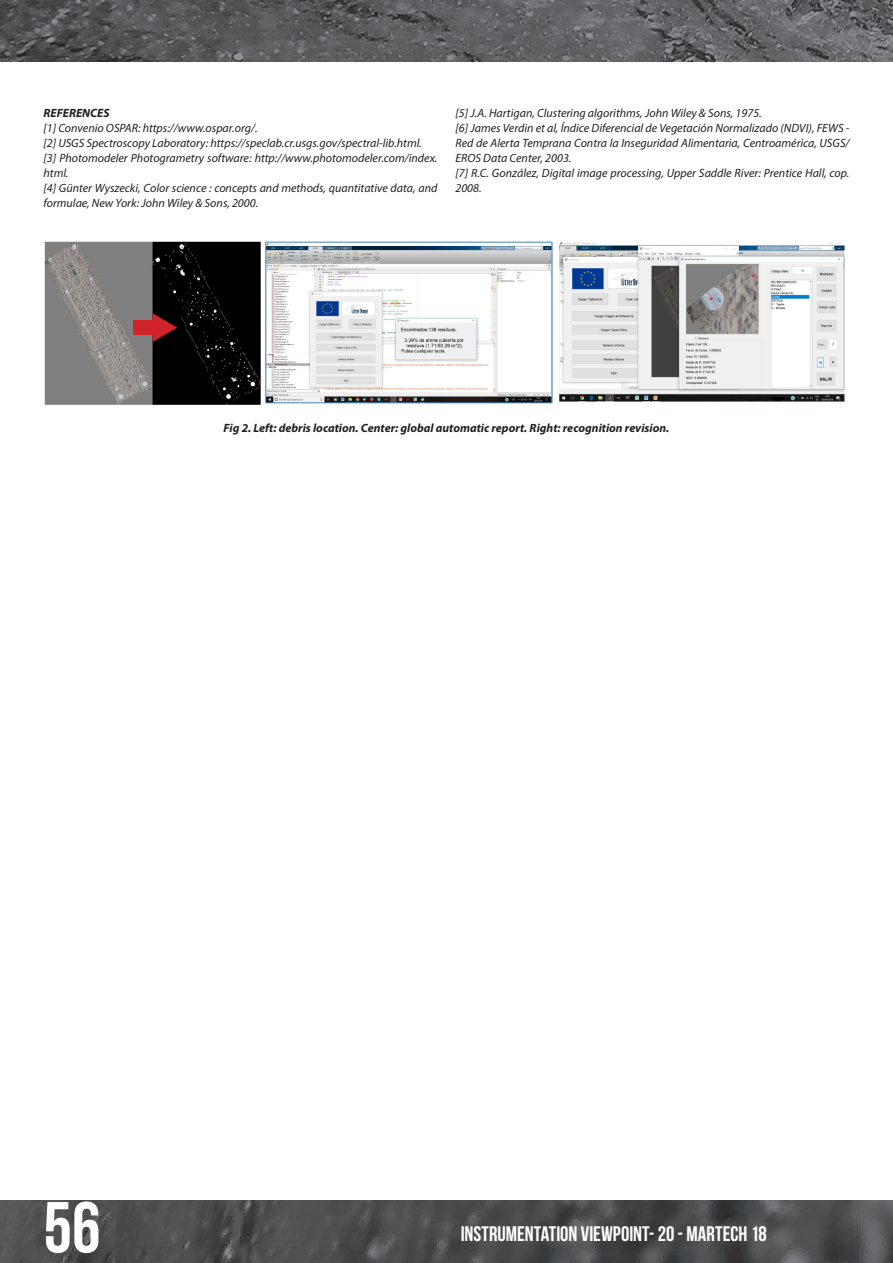
<style>
.page{position:relative;width:893px;height:1263px;background:#fff}
.page>*{position:absolute;margin:0;border:0;box-sizing:border-box;transform-origin:0 0}
.t1{font:700 72px "Bebas Neue";color:#fff}
.t2{font:700 21px "Bebas Neue";color:#fff}
.CUERPO_TEXTO{font:italic 12px/15px "Myriad Pro";color:#231f20}
.pie_de_foto{font:italic 700 12px "Myriad Pro";color:#231f20}
.CUERPO_TEXTO-2{font:italic 700 12px "Myriad Pro";color:#231f20}
</style>
<div class="page">
<img style="left:0;top:1200px;width:893px;height:63px">
<img style="left:0;top:0;width:893px;height:62px">
<img style="left:44px;top:241px;width:801px;height:164px">
<svg style="left:153px;top:313px;width:24px;height:29px"></svg>
<div style="left:133px;top:321px;width:20px;height:14px;background:#d1232a"></div>
<p class="CUERPO_TEXTO-2" style="left:44px;top:105px;width:68px">REFERENCES</p>
<p class="CUERPO_TEXTO" style="left:44px;top:121px;width:216px">[1] Convenio OSPAR: https://www.ospar.org/.</p>
<p class="CUERPO_TEXTO" style="left:44px;top:136px;width:380px">[2] USGS Spectroscopy Laboratory: https://speclab.cr.usgs.gov/spectral-lib.html.</p>
<p class="CUERPO_TEXTO" style="left:44px;top:151px;width:395px">[3] Photomodeler Photogrametry software: http://www.photomodeler.com/index. html.</p>
<p class="CUERPO_TEXTO" style="left:44px;top:181px;width:395px">[4] Günter Wyszecki, Color science : concepts and methods, quantitative data, and formulae, New York: John Wiley &amp; Sons, 2000.</p>
<p class="CUERPO_TEXTO" style="left:455px;top:106px;width:308px">[5] J.A. Hartigan, Clustering algorithms, John Wiley &amp; Sons, 1975.</p>
<p class="CUERPO_TEXTO" style="left:455px;top:121px;width:396px;text-align:justify">[6] James Verdin et al, Índice Diferencial de Vegetación Normalizado (NDVI), FEWS - Red de Alerta Temprana Contra la Inseguridad Alimentaria, Centroamérica, USGS/ EROS Data Center, 2003.</p>
<p class="CUERPO_TEXTO" style="left:455px;top:166px;width:395px">[7] R.C. González, Digital image processing, Upper Saddle River: Prentice Hall, cop.<br>2008.</p>
<p class="pie_de_foto" style="left:224px;top:420px;width:447px">Fig 2. Left: debris location. Center: global automatic report. Right: recognition revision.</p>
<h1 class="t1" style="left:44px;top:1188px;width:59px">56</h1>
<h2 class="t2" style="left:461px;top:1222px;width:308px">INSTRUMENTATION VIEWPOINT- 20 - MARTECH 18</h2>
</div>
